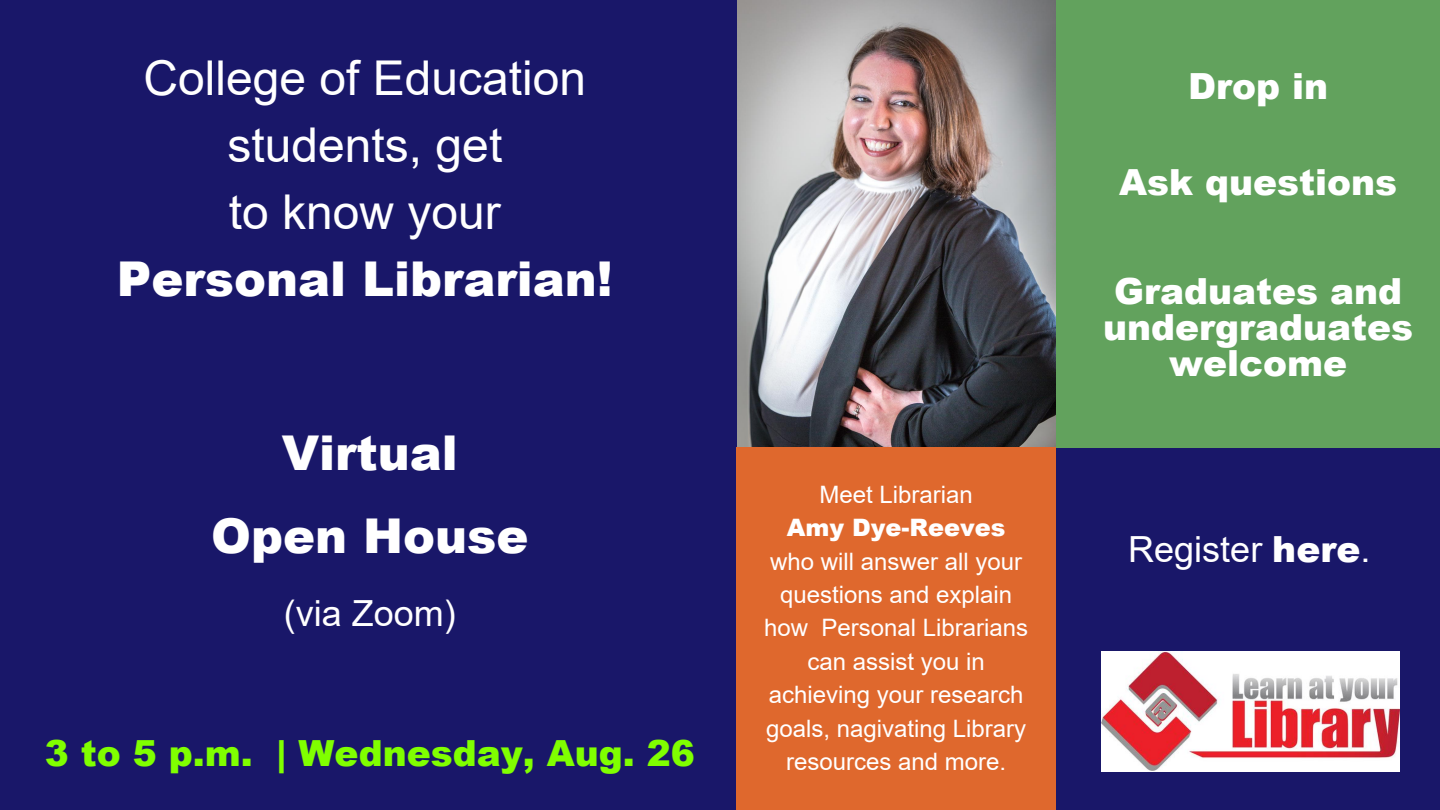
<style>
.page{position:relative;width:1440px;height:810px;background:#191769}
.page>*{position:absolute;margin:0;border:0;box-sizing:border-box;transform-origin:0 0}
.t1{font:48px/67.2px "Arial";color:#fff;text-align:center}
.t2{font:900 48px/83.9px "Arial";color:#fff;text-align:center}
.t3{font:900 36px/36px "Arial";color:#fff;text-align:center}
.t4{font:900 36px "Arial";color:#80ff00}
.t5{font:36px "Arial";color:#fff}
.t6{font:24px/33.4px "Arial";color:#fff;text-align:center}
.t7{font:900 24px "Arial";color:#fff}
.s1{font-weight:900}
</style>
<div class="page">
<div style="left:736px;top:448px;width:320px;height:362px;background:#df682d"></div>
<div style="left:1056px;top:0;width:383px;height:448px;background:#62a25d"></div>
<img style="left:738px;top:1px;width:317px;height:445px">
<img style="left:1101px;top:651px;width:299px;height:121px">
<h1 class="t1" style="left:143px;top:44px;width:444px">College of Education students, get<br>to know your</h1>
<h1 class="t2" style="left:117px;top:235px;width:497px">Personal Librarian!</h1>
<h1 class="t2" style="left:211px;top:409px;width:319px">Virtual<br>Open House</h1>
<h2 class="t5" style="left:284px;top:589px;width:174px">(via Zoom)</h2>
<h2 class="t4" style="left:45px;top:727px;width:652px">3 to 5 p.m. | Wednesday, Aug. 26</h2>
<p class="t6" style="left:820px;top:478px;width:155px">Meet Librarian</p>
<p class="t7" style="left:787px;top:510px;width:220px">Amy Dye-Reeves</p>
<p class="t6" style="left:764px;top:544px;width:266px">who will answer all your questions and explain how Personal Librarians can assist you in achieving your research goals, nagivating Library resources and more.</p>
<h2 class="t3" style="left:1188px;top:67px;width:142px">Drop in</h2>
<h2 class="t3" style="left:1119px;top:163px;width:280px">Ask questions</h2>
<h2 class="t3" style="left:1103px;top:272px;width:312px">Graduates and undergraduates welcome</h2>
<h2 class="t5" style="left:1128px;top:524px;width:244px">Register <span class="s1">here</span>.</h2>
</div>
